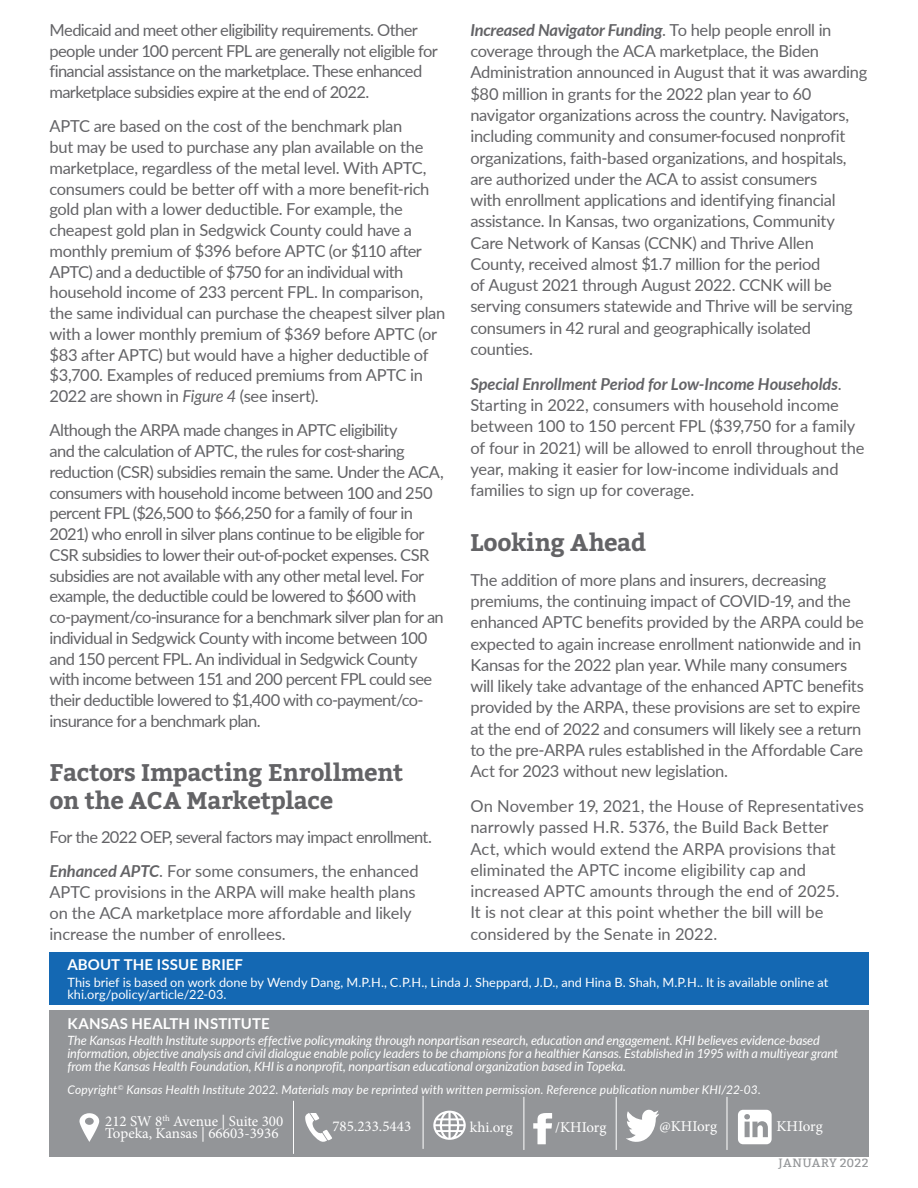
<style>
.page{position:relative;width:918px;height:1188px;background:#fff}
.page>*{position:absolute;margin:0;border:0;box-sizing:border-box;transform-origin:0 0}
.Body_Header_1{font:700 24px/27.5px "Bitter";letter-spacing:-.01em;color:#636366}
.Body_Copy{font:16.5px/21.3px "Lato";letter-spacing:-.02em;color:#636366}
.Body_Copy-2{font:16.5px/20.7px "Lato";letter-spacing:-.04em;color:#636366}
.Body_Copy-3{font:16.5px/21.3px "Lato";color:#636366}
.t1{font:15px "Minion Pro";color:#fff}
.Body_Copy-4{font:700 15px "Lato";letter-spacing:.01em;color:#fff}
.Body_Copy-5{font:italic 12.75px/12.8px "Lato";letter-spacing:-.015em;color:#fff}
.Body_Copy-6{font:12.75px/12.8px "Lato";letter-spacing:.005em;color:#fff}
.Body_Copy-7{font:italic 12px "Lato";letter-spacing:.015em;color:#fff}
.Issue_Number{font:12px "Bitter";letter-spacing:.015em;color:#939598}
.s1{font-style:italic}
.s2{font-weight:700;font-style:italic}
</style>
<div class="page">
<div style="left:50px;top:952px;width:819px;height:53px;background:#1468b3"></div>
<div style="left:50px;top:1010px;width:819px;height:147px;background:#939598"></div>
<svg style="left:433px;top:1111px;width:33px;height:29px"></svg>
<svg style="left:305px;top:1114px;width:27px;height:28px"></svg>
<svg style="left:626px;top:1109px;width:33px;height:33px"></svg>
<svg style="left:533px;top:1113px;width:19px;height:31px"></svg>
<svg style="left:79px;top:1113px;width:20px;height:29px"></svg>
<hr style="left:293px;top:1101px;width:1px;height:53px;background:#fff">
<hr style="left:423px;top:1096px;width:1px;height:53px;background:#fff">
<hr style="left:524px;top:1097px;width:1px;height:53px;background:#fff">
<hr style="left:616px;top:1097px;width:1px;height:53px;background:#fff">
<svg style="left:738px;top:1110px;width:34px;height:34px"></svg>
<hr style="left:727px;top:1097px;width:1px;height:53px;background:#fff">
<p class="Body_Copy-2" style="left:50px;top:19px;width:390px">Medicaid and meet other eligibility requirements. Other people under 100 percent FPL are generally not eligible for financial assistance on the marketplace. These enhanced marketplace subsidies expire at the end of 2022.</p>
<p class="Body_Copy" style="left:50px;top:115px;width:397px;line-height:20.7px">APTC are based on the cost of the benchmark plan<br>but may be used to purchase any plan available on the marketplace, regardless of the metal level. With APTC, consumers could be better off with a more benefit-rich gold plan with a lower deductible. For example, the cheapest gold plan in Sedgwick County could have a monthly premium of $396 before APTC (or $110 after APTC) and a deductible of $750 for an individual with household income of 233 percent FPL. In comparison, the same individual can purchase the cheapest silver plan with a lower monthly premium of $369 before APTC (or $83 after APTC) but would have a higher deductible of $3,700. Examples of reduced premiums from APTC in 2022 are shown in <span class="s1">Figure 4</span> (see insert).</p>
<p class="Body_Copy-2" style="left:50px;top:419px;width:396px">Although the ARPA made changes in APTC eligibility<br>and the calculation of APTC, the rules for cost-sharing reduction (CSR) subsidies remain the same. Under the ACA, consumers with household income between 100 and 250 percent FPL ($26,500 to $66,250 for a family of four in 2021) who enroll in silver plans continue to be eligible for CSR subsidies to lower their out-of-pocket expenses. CSR subsidies are not available with any other metal level. For example, the deductible could be lowered to $600 with co-payment/co-insurance for a benchmark silver plan for an individual in Sedgwick County with income between 100 and 150 percent FPL. An individual in Sedgwick County with income between 151 and 200 percent FPL could see their deductible lowered to $1,400 with co-payment/co&shy;insurance for a benchmark plan.</p>
<p class="Body_Header_1" style="left:50px;top:759px;width:355px">Factors Impacting Enrollment on the ACA Marketplace</p>
<p class="Body_Copy-2" style="left:50px;top:826px;width:384px">For the 2022 OEP, several factors may impact enrollment.</p>
<p class="Body_Copy" style="left:50px;top:860px;width:371px;line-height:20.7px"><span class="s2">Enhanced APTC</span>. For some consumers, the enhanced APTC provisions in the ARPA will make health plans on the ACA marketplace more affordable and likely increase the number of enrollees.</p>
<p class="Body_Copy" style="left:470px;top:19px;width:398px"><span class="s2">Increased Navigator Funding</span>. To help people enroll in coverage through the ACA marketplace, the Biden Administration announced in August that it was awarding $80 million in grants for the 2022 plan year to 60 navigator organizations across the country. Navigators, including community and consumer-focused nonprofit organizations, faith-based organizations, and hospitals, are authorized under the ACA to assist consumers<br>with enrollment applications and identifying financial assistance. In Kansas, two organizations, Community Care Network of Kansas (CCNK) and Thrive Allen County, received almost $1.7 million for the period<br>of August 2021 through August 2022. CCNK will be serving consumers statewide and Thrive will be serving consumers in 42 rural and geographically isolated counties.</p>
<p class="Body_Copy" style="left:470px;top:372px;width:396px"><span class="s2">Special Enrollment Period for Low-Income Households</span>.<br>Starting in 2022, consumers with household income between 100 to 150 percent FPL ($39,750 for a family of four in 2021) will be allowed to enroll throughout the year, making it easier for low-income individuals and families to sign up for coverage.</p>
<p class="Body_Header_1" style="left:470px;top:529px;width:177px">Looking Ahead</p>
<p class="Body_Copy" style="left:470px;top:568px;width:395px">The addition of more plans and insurers, decreasing premiums, the continuing impact of COVID-19, and the enhanced APTC benefits provided by the ARPA could be expected to again increase enrollment nationwide and in Kansas for the 2022 plan year. While many consumers will likely take advantage of the enhanced APTC benefits provided by the ARPA, these provisions are set to expire at the end of 2022 and consumers will likely see a return to the pre-ARPA rules established in the Affordable Care Act for 2023 without new legislation.</p>
<p class="Body_Copy-3" style="left:470px;top:795px;width:395px">On November 19, 2021, the House of Representatives narrowly passed H.R. 5376, the Build Back Better<br>Act, which would extend the ARPA provisions that eliminated the APTC income eligibility cap and increased APTC amounts through the end of 2025.<br>It is not clear at this point whether the bill will be considered by the Senate in 2022.</p>
<p class="Body_Copy-4" style="left:67px;top:953px;width:177px">ABOUT THE ISSUE BRIEF</p>
<p class="Body_Copy-6" style="left:67px;top:975px;width:762px">This brief is based on work done by Wendy Dang, M.P.H., C.P.H., Linda J. Sheppard, J.D., and Hina B. Shah, M.P.H.. It is available online at khi.org/policy/article/22-03.</p>
<p class="Body_Copy-4" style="left:68px;top:1012px;width:204px">KANSAS HEALTH INSTITUTE</p>
<p class="Body_Copy-5" style="left:68px;top:1034px;width:772px">The Kansas Health Institute supports effective policymaking through nonpartisan research, education and engagement. KHI believes evidence-based information, objective analysis and civil dialogue enable policy leaders to be champions for a healthier Kansas. Established in 1995 with a multiyear grant from the Kansas Health Foundation, KHI is a nonprofit, nonpartisan educational organization based in Topeka.</p>
<p class="Body_Copy-7" style="left:68px;top:1081px;width:695px">Copyright<sup>©</sup> Kansas Health Institute 2022. Materials may be reprinted with written permission. Reference publication number KHI/22-03.</p>
<p class="t1" style="left:332px;top:1116px;width:80px">785.233.5443</p>
<p class="t1" style="left:470px;top:1117px;width:44px">khi.org</p>
<p class="t1" style="left:555px;top:1117px;width:53px">/KHIorg</p>
<p class="t1" style="left:660px;top:1117px;width:59px">@KHIorg</p>
<p class="t1" style="left:105px;top:1111px;width:180px">212 SW 8<sup>th</sup> Avenue | Suite 300</p>
<p class="t1" style="left:105px;top:1123px;width:175px">Topeka, Kansas | 66603-3936</p>
<p class="t1" style="left:776px;top:1117px;width:48px">KHIorg</p>
<p class="Issue_Number" style="left:779px;top:1156px;width:91px">JANUARY 2022</p>
</div>
